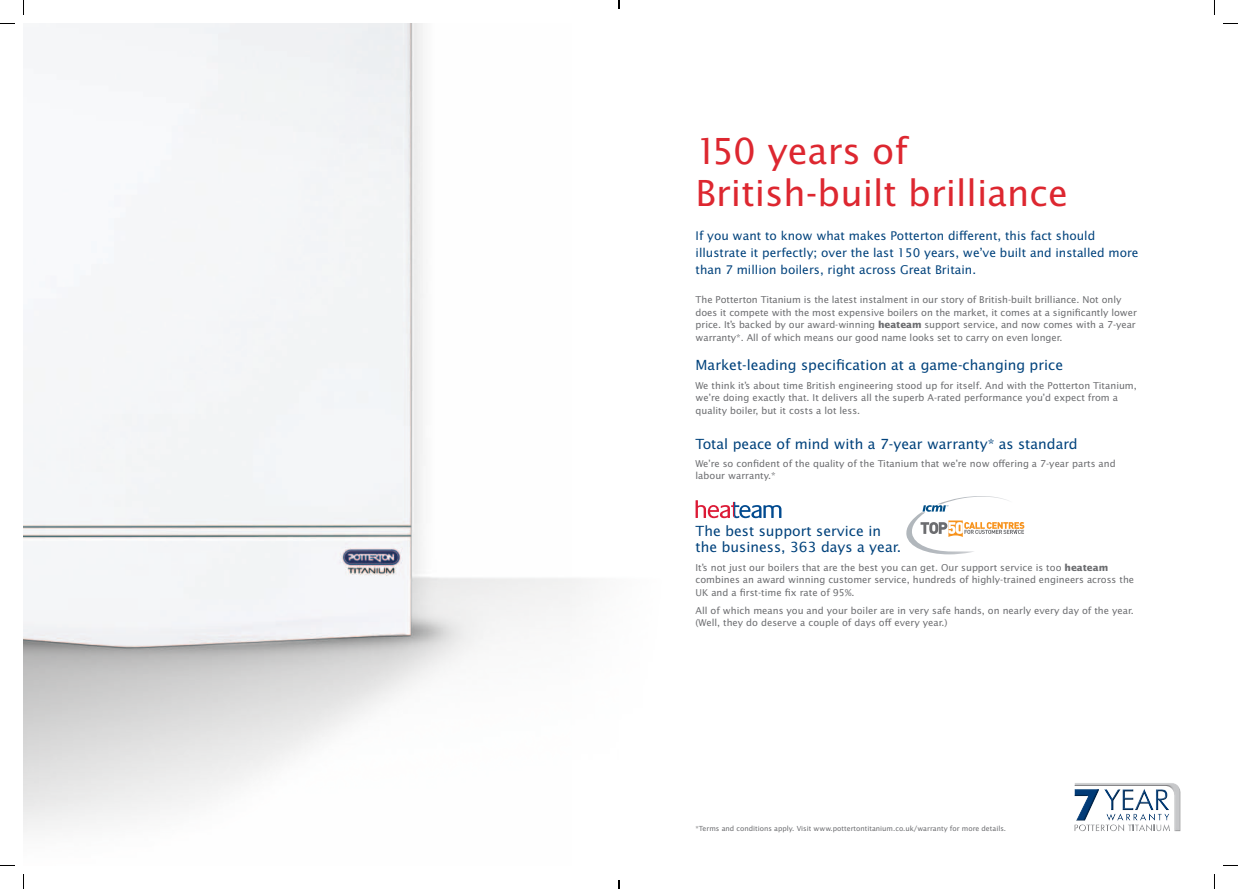
<style>
.page{position:relative;width:1238px;height:889px;background:#fff}
.page>*{position:absolute;margin:0;border:0;box-sizing:border-box;transform-origin:0 0}
.t1{font:36px/42px "Lucida Sans";color:#dd2730}
.t2{font:14px/16px "Lucida Sans";color:#01427c}
.t3{font:12px/17px "Lucida Sans";color:#01427c}
.t4{font:9.5px/12.5px "Lucida Sans";color:#6c6d70}
.t5{font:7px "Lucida Sans";color:#6c6d70}
.s1{font-weight:700}
</style>
<div class="page">
<img style="left:24px;top:24px;width:567px;height:808px">
<div style="left:1072px;top:782px;width:108px;height:50px;background:#d1d2d3"></div>
<div style="left:1072px;top:785px;width:108px;height:47px;background:#231f20;opacity:.75"></div>
<svg style="left:695px;top:500px;width:86px;height:18px"></svg>
<svg style="left:922px;top:505px;width:15px;height:7px"></svg>
<img style="left:906px;top:512px;width:68px;height:42px">
<img style="left:937px;top:496px;width:72px;height:45px">
<svg style="left:920px;top:520px;width:104px;height:17px"></svg>
<svg style="left:0;top:23px;width:15px;height:1px"></svg>
<svg style="left:1223px;top:23px;width:15px;height:1px"></svg>
<svg style="left:0;top:865px;width:15px;height:1px"></svg>
<svg style="left:1223px;top:865px;width:15px;height:1px"></svg>
<svg style="left:23px;top:0;width:1px;height:15px"></svg>
<svg style="left:23px;top:874px;width:1px;height:15px"></svg>
<svg style="left:1214px;top:0;width:1px;height:15px"></svg>
<svg style="left:1214px;top:874px;width:1px;height:15px"></svg>
<svg style="left:618px;top:0;width:2px;height:9px"></svg>
<svg style="left:618px;top:880px;width:2px;height:9px"></svg>
<h1 class="t1" style="left:695px;top:131px;width:374px">150 years of<br>British-built brilliance</h1>
<p class="t3" style="left:695px;top:227px;width:444px">If you want to know what makes Potterton different, this fact should illustrate it perfectly; over the last 150 years, we’ve built and installed more than 7 million boilers, right across Great Britain.</p>
<p class="t4" style="left:695px;top:294px;width:443px">The Potterton Titanium is the latest instalment in our story of British-built brilliance. Not only does it compete with the most expensive boilers on the market, it comes at a significantly lower price. It’s backed by our award-winning <span class="s1">heateam</span> support service, and now comes with a 7-year warranty*. All of which means our good name looks set to carry on even longer.</p>
<h2 class="t2" style="left:695px;top:358px;width:369px">Market-leading specification at a game-changing price</h2>
<p class="t4" style="left:695px;top:379px;width:443px">We think it’s about time British engineering stood up for itself. And with the Potterton Titanium, we’re doing exactly that. It delivers all the superb A-rated performance you’d expect from a quality boiler, but it costs a lot less.</p>
<h2 class="t2" style="left:695px;top:436px;width:384px">Total peace of mind with a 7-year warranty* as standard</h2>
<p class="t4" style="left:695px;top:457px;width:422px">We’re so confident of the quality of the Titanium that we’re now offering a 7-year parts and labour warranty.*</p>
<h2 class="t2" style="left:695px;top:523px;width:207px">The best support service in the business, 363 days a year.</h2>
<p class="t4" style="left:695px;top:561px;width:440px">It’s not just our boilers that are the best you can get. Our support service is too <span class="s1">heateam </span>combines an award winning customer service, hundreds of highly-trained engineers across the<br>UK and a first-time fix rate of 95%.</p>
<p class="t4" style="left:695px;top:604px;width:440px">All of which means you and your boiler are in very safe hands, on nearly every day of the year. (Well, they do deserve a couple of days off every year.)</p>
<p class="t5" style="left:695px;top:825px;width:312px">*Terms and conditions apply. Visit www.pottertontitanium.co.uk/warranty for more details.</p>
</div>
